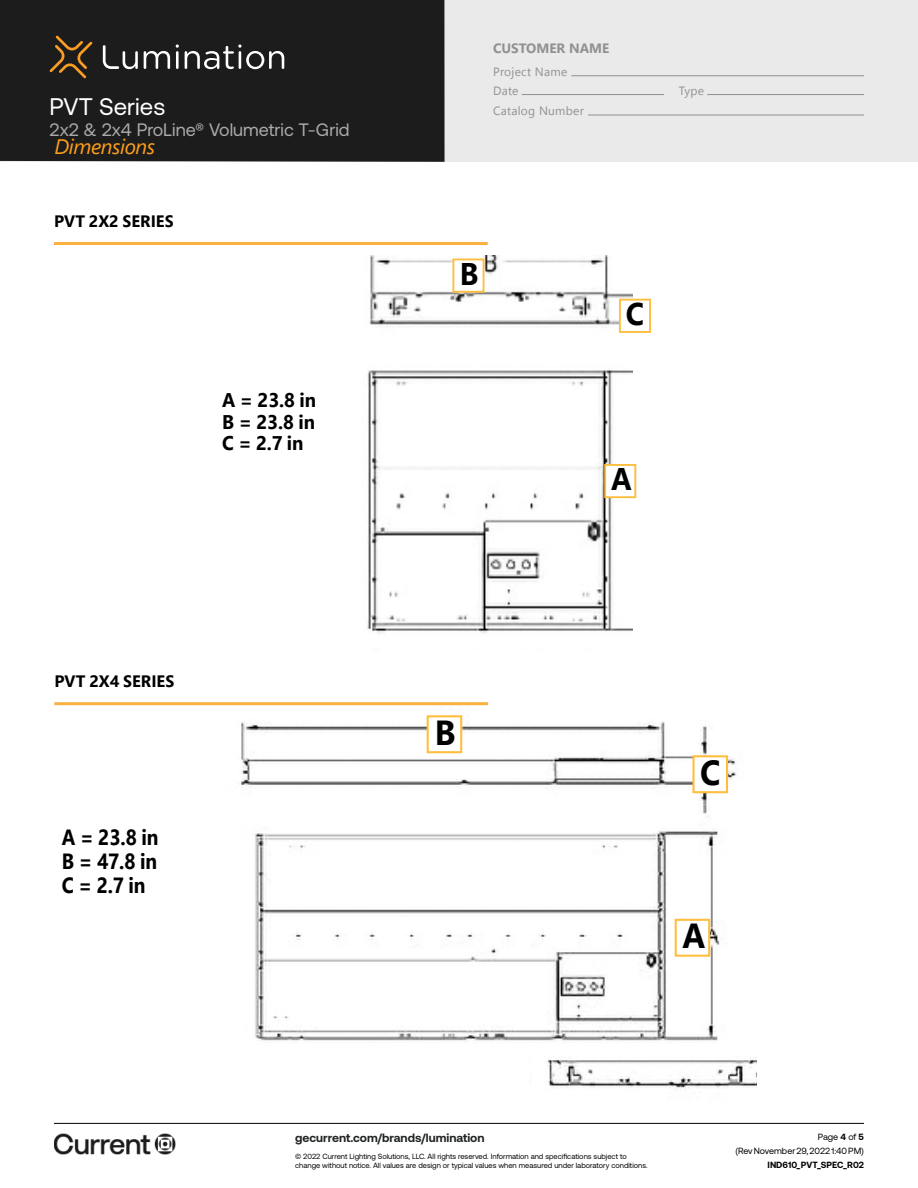
<style>
.page{position:relative;width:918px;height:1188px;background:#fff}
.page>*{position:absolute;margin:0;border:0;box-sizing:border-box;transform-origin:0 0}
.t1{font:700 34.8px "Segoe Pro";color:#000;scale:.93 1}
.t2{font:700 31.35px "Segoe Pro";color:#000;scale:.93 1}
.t3{font:24px "Aeonik";color:#fff}
.t4{font:700 21.9px/24.2px "Segoe Pro";color:#000;text-align:justify;scale:.88 1}
.t5{font:italic 21px "Segoe Pro";letter-spacing:-.02em;color:#ff9e18}
.t6{font:700 19.8px/21.8px "Segoe Pro";color:#000;text-align:justify;scale:.95 1}
.t7{font:18px "Aeonik";color:#aaa}
.t8{font:700 16.5px "Segoe Pro";color:#000}
.t9{font:700 13.5px "Segoe UI";color:#909191}
.t10{font:12px/19.5px "Segoe UI";letter-spacing:.02em;color:#909191}
.t11{font:700 12px "Aeonik";color:#202322}
.t12{font:9px/14.1px "Aeonik";color:#000;text-align:right}
.t13{font:700 9px "Aeonik";color:#000}
.t14{font:7.5px/9.8px "Aeonik";color:#000}
.s1{font-weight:700}
</style>
<div class="page">
<div style="left:0;top:0;width:918px;height:162px;background:#e9eae9"></div>
<div style="left:0;top:0;width:445px;height:162px;background:#1c1c1c"></div>
<hr style="left:571px;top:75px;width:293px;height:1px;background:#909191">
<hr style="left:522px;top:94px;width:142px;height:1px;background:#909191">
<hr style="left:707px;top:94px;width:157px;height:1px;background:#909191">
<hr style="left:588px;top:115px;width:276px;height:1px;background:#909191">
<hr style="left:54px;top:1123px;width:810px;height:1px;background:#000">
<img style="left:54px;top:1133px;width:122px;height:22px">
<svg style="left:144px;top:51px;width:26px;height:18px"></svg>
<hr style="left:176px;top:51px;width:3px;height:18px;background:#fff">
<svg style="left:176px;top:44px;width:3px;height:4px"></svg>
<svg style="left:185px;top:44px;width:99px;height:25px;background:#525252"></svg>
<svg style="left:103px;top:45px;width:35px;height:24px"></svg>
<svg style="left:50px;top:36px;width:42px;height:42px;background:#49361d"></svg>
<img style="left:197px;top:702px;width:559px;height:388px">
<div style="left:675px;top:919px;width:35px;height:38px;background:#fff;border:2px solid #ffbe3d"></div>
<div style="left:427px;top:715px;width:35px;height:38px;background:#fff;border:2px solid #ffbe3d"></div>
<div style="left:692px;top:755px;width:36px;height:38px;background:#fff;border:2px solid #ffbe3d"></div>
<hr style="left:54px;top:242px;width:434px;height:3px;background:#fbb040">
<img style="left:367px;top:256px;width:265px;height:377px">
<div style="left:604px;top:464px;width:32px;height:34px;background:#fff;border:2px solid #ffbe3d"></div>
<div style="left:452px;top:259px;width:32px;height:34px;background:#fff;border:2px solid #ffbe3d"></div>
<div style="left:619px;top:299px;width:32px;height:34px;background:#fff;border:2px solid #ffbe3d"></div>
<hr style="left:54px;top:702px;width:434px;height:3px;background:#fbb040">
<div style="left:222px;top:1055px;width:307px;height:33px;background:#fff"></div>
<h3 class="t3" style="left:50px;top:93px;width:117px">PVT Series</h3>
<h3 class="t7" style="left:50px;top:120px;width:302px">2x2 &amp; 2x4 ProLine® Volumetric T-Grid</h3>
<h3 class="t5" style="left:54px;top:132px;width:102px">Dimensions</h3>
<h3 class="t8" style="left:54px;top:210px;width:121px">PVT 2X2 SERIES</h3>
<h3 class="t6" style="left:222px;top:388px;width:100px">A = 23.8 in B = 23.8 in C = 2.7 in</h3>
<h3 class="t8" style="left:54px;top:670px;width:121px">PVT 2X4 SERIES</h3>
<h3 class="t4" style="left:62px;top:825px;width:111px">A = 23.8 in B = 47.8 in C = 2.7 in</h3>
<h3 class="t9" style="left:493px;top:36px;width:118px">CUSTOMER NAME</h3>
<h3 class="t10" style="left:493px;top:61px;width:76px">Project Name<br>Date</h3>
<h3 class="t10" style="left:493px;top:100px;width:92px">Catalog Number</h3>
<h3 class="t10" style="left:679px;top:81px;width:27px">Type</h3>
<h2 class="t2" style="left:460px;top:252px;width:22px">B</h2>
<h2 class="t2" style="left:626px;top:292px;width:21px">C</h2>
<h2 class="t2" style="left:611px;top:457px;width:24px">A</h2>
<h1 class="t1" style="left:435px;top:708px;width:24px">B</h1>
<h1 class="t1" style="left:700px;top:748px;width:23px">C</h1>
<h1 class="t1" style="left:682px;top:911px;width:26px">A</h1>
<h3 class="t11" style="left:295px;top:1131px;width:191px">gecurrent.com/brands/lumination</h3>
<p class="t14" style="left:295px;top:1151px;width:354px">© 2022 Current Lighting Solutions, LLC. All rights reserved. Information and specifications subject to change without notice. All values are design or typical values when measured under laboratory conditions.</p>
<p class="t12" style="left:735px;top:1130px;width:130px">Page <span class="s1">4</span> of <span class="s1">5<br></span>(Rev November 29, 2022 1:40 PM)</p>
<p class="t13" style="left:768px;top:1160px;width:98px">IND610_PVT_SPEC_R02</p>
</div>
